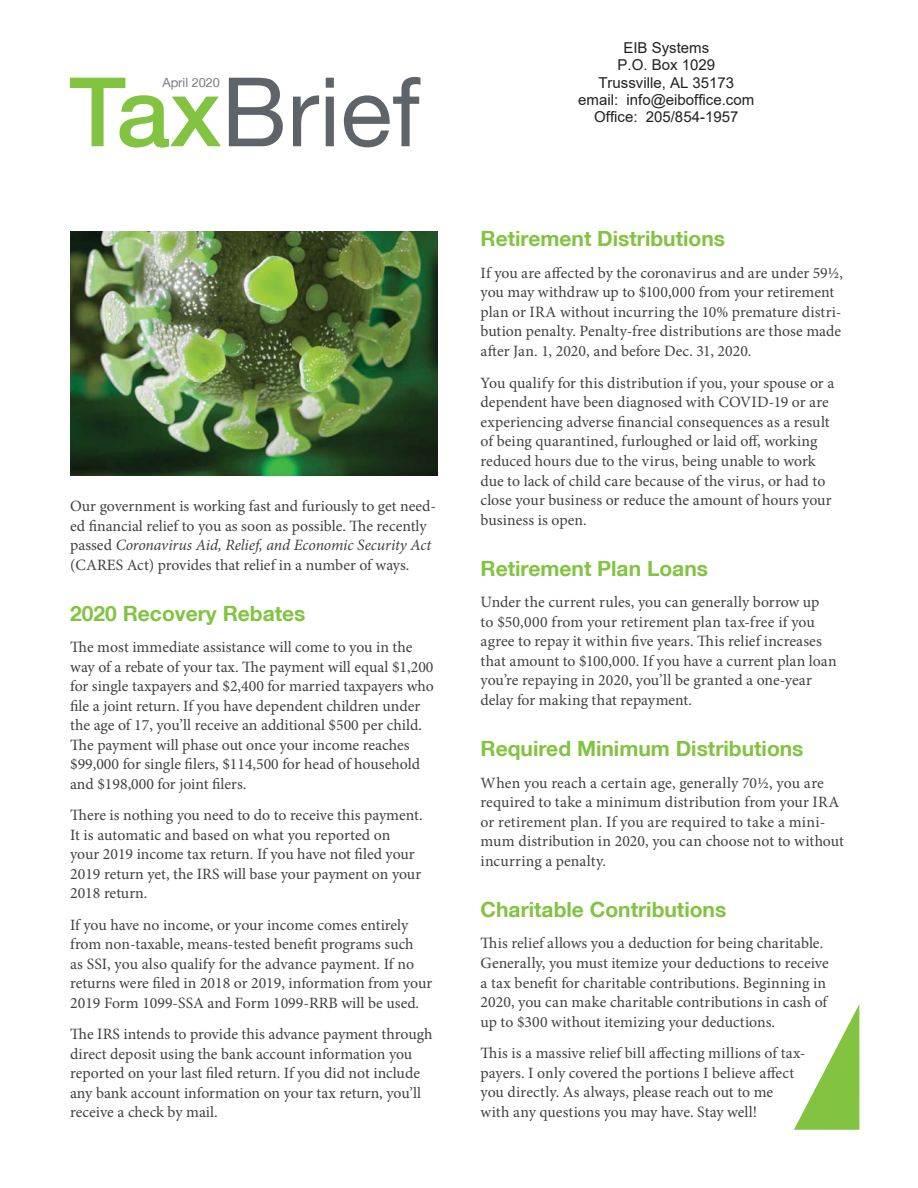
<style>
.page{position:relative;width:918px;height:1188px;background:#fff}
.page>*{position:absolute;margin:0;border:0;box-sizing:border-box;transform-origin:0 0}
.t1{font:96px "Helvetica Neue LT";color:#5f636a}
.t2{font:700 21px "Helvetica Neue LT";color:#82c341}
.t3{font:15.75px/19.5px "Minion Pro";color:#404041}
.t4{font:15px/17.4px "Arial";color:#231f20;text-align:center}
.t5{font:12.75px "Helvetica Neue LT";color:#787b81}
.s1{font-weight:500;color:#82c341}
.s2{font-style:italic}
</style>
<div class="page">
<img style="left:70px;top:231px;width:367px;height:245px">
<svg style="left:794px;top:1005px;width:65px;height:125px"></svg>
<h1 class="t1" style="left:69px;top:78px;width:353px"><span class="s1">Tax</span>Brief</h1>
<p class="t5" style="left:162px;top:78px;width:59px">April 2020</p>
<p class="t3" style="left:70px;top:498px;width:367px">Our government is working fast and furiously to get need&shy;ed financial relief to you as soon as possible. The recently passed <span class="s2">Coronavirus Aid, Relief, and Economic Security Act </span>(CARES Act) provides that relief in a number of ways.</p>
<h2 class="t2" style="left:70px;top:606px;width:237px">2020 Recovery Rebates</h2>
<p class="t3" style="left:70px;top:639px;width:365px">The most immediate assistance will come to you in the way of a rebate of your tax. The payment will equal $1,200 for single taxpayers and $2,400 for married taxpayers who file a joint return. If you have dependent children under the age of 17, you’ll receive an additional $500 per child.<br>The payment will phase out once your income reaches $99,000 for single filers, $114,500 for head of household and $198,000 for joint filers.</p>
<p class="t3" style="left:70px;top:807px;width:354px">There is nothing you need to do to receive this payment.<br>It is automatic and based on what you reported on your 2019 income tax return. If you have not filed your 2019 return yet, the IRS will base your payment on your 2018 return.</p>
<p class="t3" style="left:70px;top:916px;width:364px">If you have no income, or your income comes entirely from non-taxable, means-tested benefit programs such<br>as SSI, you also qualify for the advance payment. If no returns were filed in 2018 or 2019, information from your 2019 Form 1099-SSA and Form 1099-RRB will be used.</p>
<p class="t3" style="left:70px;top:1026px;width:364px">The IRS intends to provide this advance payment through direct deposit using the bank account information you reported on your last filed return. If you did not include any bank account information on your tax return, you’ll receive a check by mail.</p>
<p class="t4" style="left:578px;top:39px;width:178px">EIB Systems<br>P.O. Box 1029<br>Trussville, AL 35173 email: info@eiboffice.com<br>Office: 205/854-1957</p>
<h2 class="t2" style="left:481px;top:231px;width:246px">Retirement Distributions</h2>
<p class="t3" style="left:481px;top:264px;width:364px">If you are affected by the coronavirus and are under 59½, you may withdraw up to $100,000 from your retirement plan or IRA without incurring the 10% premature distri&shy;bution penalty. Penalty-free distributions are those made after Jan. 1, 2020, and before Dec. 31, 2020.</p>
<p class="t3" style="left:481px;top:374px;width:355px">You qualify for this distribution if you, your spouse or a dependent have been diagnosed with COVID-19 or are experiencing adverse financial consequences as a result of being quarantined, furloughed or laid off, working reduced hours due to the virus, being unable to work due to lack of child care because of the virus, or had to close your business or reduce the amount of hours your business is open.</p>
<h2 class="t2" style="left:481px;top:561px;width:229px">Retirement Plan Loans</h2>
<p class="t3" style="left:481px;top:594px;width:358px">Under the current rules, you can generally borrow up<br>to $50,000 from your retirement plan tax-free if you agree to repay it within five years. This relief increases that amount to $100,000. If you have a current plan loan you’re repaying in 2020, you’ll be granted a one-year delay for making that repayment.</p>
<h2 class="t2" style="left:481px;top:741px;width:325px">Required Minimum Distributions</h2>
<p class="t3" style="left:481px;top:774px;width:365px">When you reach a certain age, generally 70½, you are required to take a minimum distribution from your IRA or retirement plan. If you are required to take a mini&shy;mum distribution in 2020, you can choose not to without incurring a penalty.</p>
<h2 class="t2" style="left:481px;top:902px;width:247px">Charitable Contributions</h2>
<p class="t3" style="left:481px;top:935px;width:350px">This relief allows you a deduction for being charitable.<br>Generally, you must itemize your deductions to receive a tax benefit for charitable contributions. Beginning in 2020, you can make charitable contributions in cash of up to $300 without itemizing your deductions.</p>
<p class="t3" style="left:481px;top:1045px;width:327px">This is a massive relief bill affecting millions of tax&shy;payers. I only covered the portions I believe affect you directly. As always, please reach out to me with any questions you may have. Stay well!</p>
</div>
